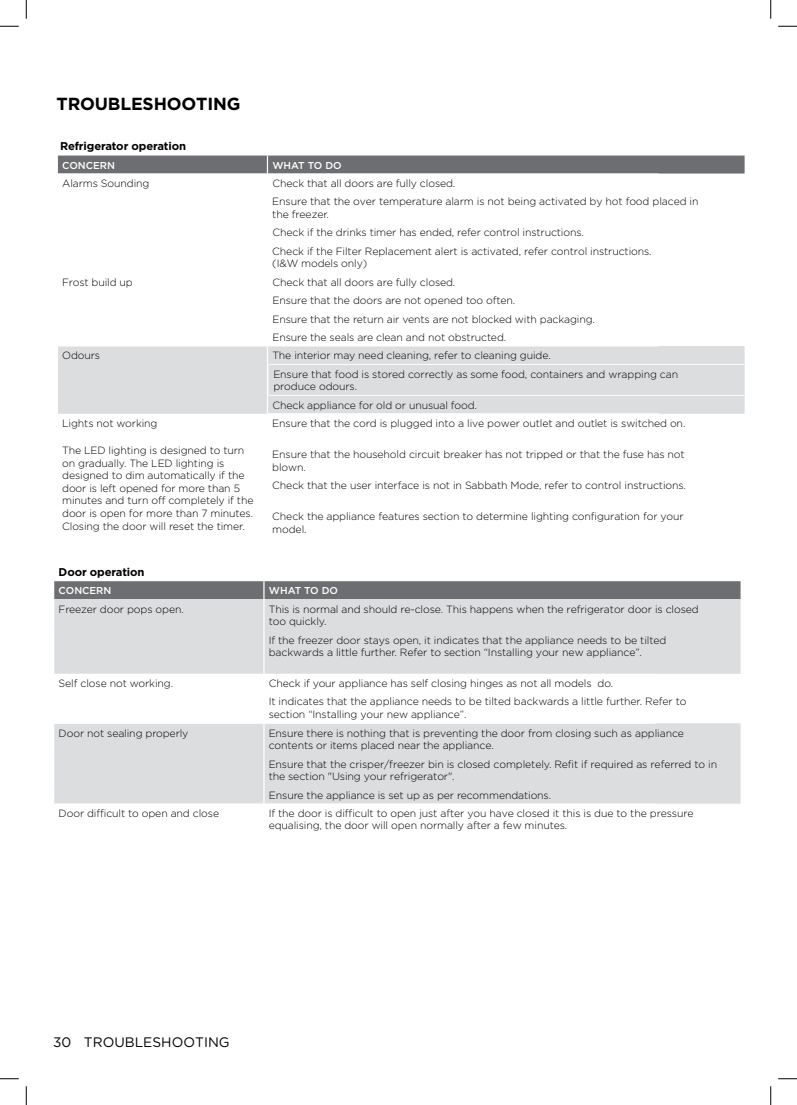
<style>
.page{position:relative;width:797px;height:1105px;background:#fff}
.page>*{position:absolute;margin:0;border:0;box-sizing:border-box;transform-origin:0 0}
.t1{font:700 17.5px "Gotham";letter-spacing:-.01em;color:#000}
.t2{font:13.75px "Gotham Rounded";color:#000}
.t3{font:700 11.25px "Gotham";letter-spacing:-.01em;color:#000}
.t4{font:300 10.5px/12.6px "Gotham";letter-spacing:-.01em;color:#000}
.t5{font:500 10px "Gotham";color:#fff}
</style>
<div class="page">
<svg style="left:0;top:25px;width:19px;height:2px"></svg>
<svg style="left:778px;top:25px;width:19px;height:2px"></svg>
<svg style="left:0;top:1078px;width:19px;height:1px"></svg>
<svg style="left:778px;top:1078px;width:19px;height:1px"></svg>
<svg style="left:25px;top:0;width:2px;height:19px"></svg>
<svg style="left:25px;top:1086px;width:2px;height:19px"></svg>
<svg style="left:770px;top:0;width:1px;height:19px"></svg>
<svg style="left:770px;top:1086px;width:1px;height:19px"></svg>
<div style="left:58px;top:346px;width:686px;height:68px;background:#dcddde"></div>
<div style="left:58px;top:156px;width:686px;height:18px;background:#6d6e71"></div>
<hr style="left:57px;top:346px;width:210px;height:1px;background:#fff">
<svg style="left:267px;top:347px;width:1px;height:17px"></svg>
<hr style="left:267px;top:364px;width:1px;height:31px;background:#fff">
<svg style="left:267px;top:395px;width:1px;height:18px"></svg>
<hr style="left:267px;top:346px;width:392px;height:1px;background:#fff">
<hr style="left:268px;top:364px;width:476px;height:1px;background:#fff">
<hr style="left:268px;top:395px;width:476px;height:1px;background:#fff">
<hr style="left:267px;top:413px;width:392px;height:1px;background:#fff">
<svg style="left:54px;top:599px;width:686px;height:205px;background:#dedfe0"></svg>
<svg style="left:54px;top:674px;width:601px;height:130px;fill:#dcddde"></svg>
<div style="left:54px;top:581px;width:686px;height:18px;background:#6d6e71"></div>
<hr style="left:263px;top:599px;width:1px;height:31px;background:#fff">
<hr style="left:263px;top:723px;width:1px;height:31px;background:#fff">
<hr style="left:263px;top:630px;width:1px;height:44px;background:#fff">
<hr style="left:263px;top:754px;width:1px;height:31px;background:#fff">
<svg style="left:263px;top:785px;width:1px;height:19px"></svg>
<hr style="left:53px;top:723px;width:211px;height:1px;background:#fff">
<hr style="left:264px;top:692px;width:391px;height:1px;background:#fff">
<hr style="left:264px;top:723px;width:391px;height:1px;background:#fff">
<h1 class="t1" style="left:57px;top:93px;width:185px">TROUBLESHOOTING</h1>
<p class="t3" style="left:60px;top:138px;width:128px">Refrigerator operation</p>
<p class="t5" style="left:62px;top:158px;width:54px">CONCERN</p>
<p class="t5" style="left:272px;top:158px;width:71px">WHAT TO DO</p>
<p class="t4" style="left:62px;top:177px;width:89px">Alarms Sounding</p>
<p class="t4" style="left:272px;top:174px;width:428px;line-height:18.2px">Check that all doors are fully closed.<br>Ensure that the over temperature alarm is not being activated by hot food placed in</p>
<p class="t4" style="left:272px;top:204px;width:381px;line-height:18.5px">the freezer.<br>Check if the drinks timer has ended, refer control instructions.<br>Check if the Filter Replacement alert is activated, refer control instructions.</p>
<p class="t4" style="left:272px;top:257px;width:96px">(I&amp;W models only)</p>
<p class="t4" style="left:62px;top:275px;width:72px">Frost build up</p>
<p class="t4" style="left:272px;top:273px;width:324px;line-height:18.4px">Check that all doors are fully closed.<br>Ensure that the doors are not opened too often.<br>Ensure that the return air vents are not blocked with packaging.<br>Ensure the seals are clean and not obstructed.</p>
<p class="t4" style="left:62px;top:349px;width:39px">Odours</p>
<p class="t4" style="left:272px;top:346px;width:407px;line-height:18.4px">The interior may need cleaning, refer to cleaning guide.<br>Ensure that food is stored correctly as some food, containers and wrapping can</p>
<p class="t4" style="left:272px;top:377px;width:206px;line-height:18.4px">produce odours.<br>Check appliance for old or unusual food.</p>
<p class="t4" style="left:62px;top:417px;width:97px">Lights not working</p>
<p class="t4" style="left:62px;top:444px;width:193px">The LED lighting is designed to turn on gradually. The LED lighting is designed to dim automatically if the door is left opened for more than 5 minutes and turn off completely if the door is open for more than 7 minutes.<br>Closing the door will reset the timer.</p>
<p class="t4" style="left:272px;top:417px;width:414px">Ensure that the cord is plugged into a live power outlet and outlet is switched on.</p>
<p class="t4" style="left:272px;top:448px;width:414px">Ensure that the household circuit breaker has not tripped or that the fuse has not blown.</p>
<p class="t4" style="left:272px;top:479px;width:415px">Check that the user interface is not in Sabbath Mode, refer to control instructions.</p>
<p class="t4" style="left:272px;top:510px;width:413px">Check the appliance features section to determine lighting configuration for your model.</p>
<p class="t3" style="left:59px;top:565px;width:87px">Door operation</p>
<p class="t5" style="left:59px;top:584px;width:54px">CONCERN</p>
<p class="t5" style="left:269px;top:584px;width:71px">WHAT TO DO</p>
<p class="t4" style="left:59px;top:602px;width:127px">Freezer door pops open.</p>
<p class="t4" style="left:269px;top:602px;width:431px">This is normal and should re-close. This happens when the refrigerator door is closed too quickly.</p>
<p class="t4" style="left:269px;top:633px;width:399px">If the freezer door stays open, it indicates that the appliance needs to be tilted backwards a little further. Refer to section “Installing your new appliance”.</p>
<p class="t4" style="left:59px;top:677px;width:116px">Self close not working.</p>
<p class="t4" style="left:269px;top:674px;width:419px;line-height:18.2px">Check if your appliance has self closing hinges as not all models do.<br>It indicates that the appliance needs to be tilted backwards a little further. Refer to</p>
<p class="t4" style="left:269px;top:708px;width:199px">section “Installing your new appliance”.</p>
<p class="t4" style="left:59px;top:726px;width:131px">Door not sealing properly</p>
<p class="t4" style="left:269px;top:726px;width:417px">Ensure there is nothing that is preventing the door from closing such as appliance contents or items placed near the appliance.</p>
<p class="t4" style="left:269px;top:757px;width:450px">Ensure that the crisper/freezer bin is closed completely. Refit if required as referred to in the section "Using your refrigerator".</p>
<p class="t4" style="left:269px;top:788px;width:284px">Ensure the appliance is set up as per recommendations.</p>
<p class="t4" style="left:59px;top:807px;width:162px">Door difficult to open and close</p>
<p class="t4" style="left:269px;top:806px;width:426px">If the door is difficult to open just after you have closed it this is due to the pressure equalising, the door will open normally after a few minutes.</p>
<h2 class="t2" style="left:53px;top:1032px;width:178px">30 TROUBLESHOOTING</h2>
</div>
